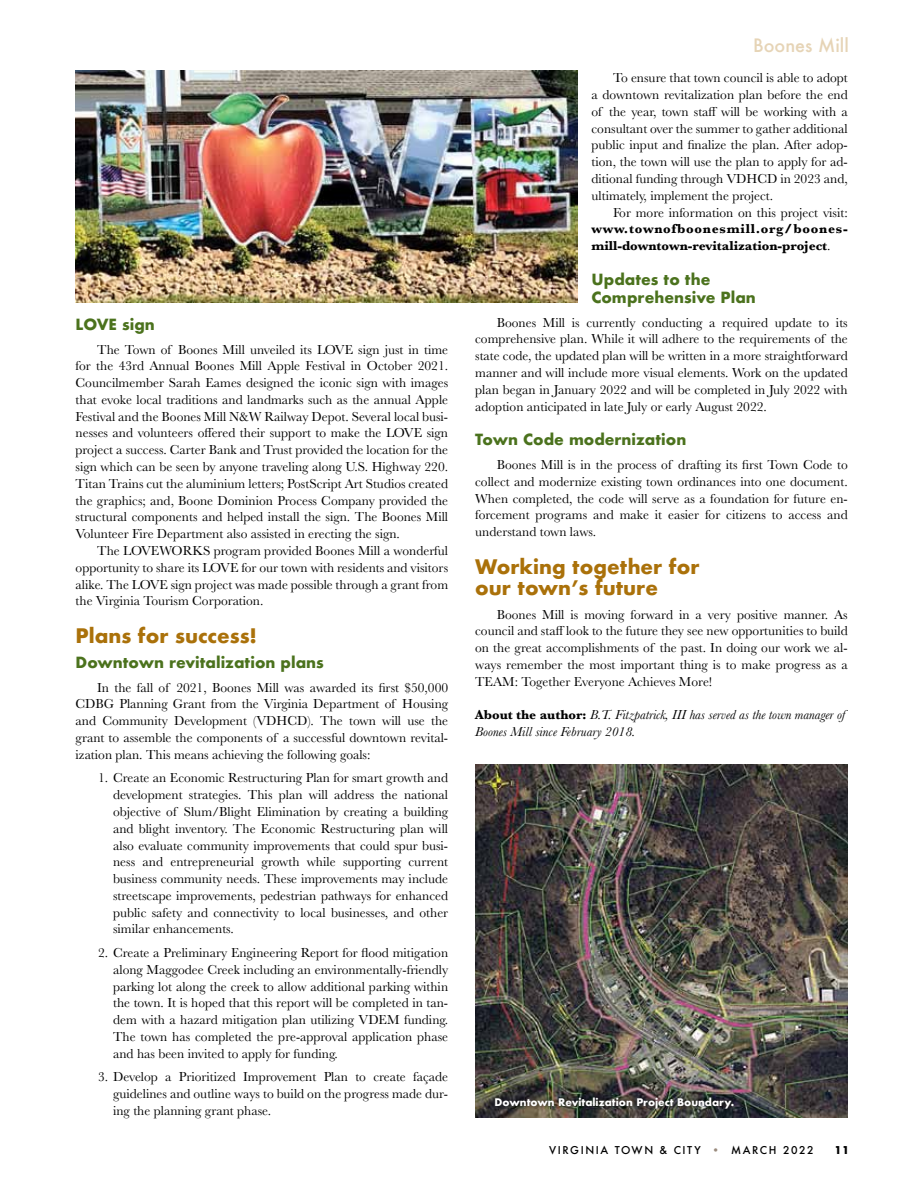
<style>
.page{position:relative;width:918px;height:1188px;background:#fff}
.page>*{position:absolute;margin:0;border:0;box-sizing:border-box;transform-origin:0 0}
.t1{font:700 19.5px/21px "Futura";color:#aa710a}
.t2{font:500 18px "Futura";color:#e6d4b6}
.t3{font:700 15px/18px "Futura";color:#4b721d}
.t4{font:13.5px/16.8px "Baskerville";color:#000;text-align:justify}
.t5{font:italic 13.5px/16.8px "Baskerville";color:#000}
.t6{font:700 13.5px/16.8px "Baskerville";color:#000}
.t7{font:500 10.5px "Futura";letter-spacing:.15em;color:#000}
.t8{font:700 10.5px "Futura";color:#000}
.t9{font:700 10.2px "Futura";color:#fff}
.s1{font-weight:400}
.s2{font-weight:700;font-style:normal}
.s3{color:#9a8b7d}
</style>
<div class="page">
<img style="left:75px;top:70px;width:503px;height:233px">
<img style="left:475px;top:765px;width:373px;height:353px">
<div style="left:490px;top:1092px;width:248px;height:21px;background:#000;opacity:.75"></div>
<p class="t3" style="left:76px;top:315px;width:81px">LOVE sign</p>
<p class="t4" style="left:76px;top:341px;width:374px;text-indent:22px">The Town of Boones Mill unveiled its LOVE sign just in time for the 43rd Annual Boones Mill Apple Festival in October 2021.<br>Councilmember Sarah Eames designed the iconic sign with images that evoke local traditions and landmarks such as the annual Apple Festival and the Boones Mill N&amp;W Railway Depot. Several local busi&shy;nesses and volunteers offered their support to make the LOVE sign project a success. Carter Bank and Trust provided the location for the sign which can be seen by anyone traveling along U.S. Highway 220.<br>Titan Trains cut the aluminium letters; PostScript Art Studios created the graphics; and, Boone Dominion Process Company provided the structural components and helped install the sign. The Boones Mill Volunteer Fire Department also assisted in erecting the sign.</p>
<p class="t4" style="left:76px;top:542px;width:374px;text-indent:22px">The LOVEWORKS program provided Boones Mill a wonderful opportunity to share its LOVE for our town with residents and visitors alike. The LOVE sign project was made possible through a grant from the Virginia Tourism Corporation.</p>
<h1 class="t1" style="left:76px;top:625px;width:183px">Plans for success!</h1>
<p class="t3" style="left:76px;top:653px;width:250px">Downtown revitalization plans</p>
<p class="t4" style="left:76px;top:679px;width:374px;text-indent:22px">In the fall of 2021, Boones Mill was awarded its first $50,000<br>CDBG Planning Grant from the Virginia Department of Housing and Community Development (VDHCD). The town will use the grant to assemble the components of a successful downtown revital&shy;ization plan. This means achieving the following goals:</p>
<p class="t4" style="left:113px;top:770px;width:337px;text-indent:-15px">1. Create an Economic Restructuring Plan for smart growth and development strategies. This plan will address the national objective of Slum/Blight Elimination by creating a building and blight inventory. The Economic Restructuring plan will also evaluate community improvements that could spur busi&shy;ness and entrepreneurial growth while supporting current business community needs. These improvements may include streetscape improvements, pedestrian pathways for enhanced public safety and connectivity to local businesses, and other similar enhancements.</p>
<p class="t4" style="left:113px;top:944px;width:337px;text-indent:-15px">2. Create a Preliminary Engineering Report for flood mitigation along Maggodee Creek including an environmentally-friendly parking lot along the creek to allow additional parking within the town. It is hoped that this report will be completed in tan&shy;dem with a hazard mitigation plan utilizing VDEM funding.<br>The town has completed the pre-approval application phase and has been invited to apply for funding.</p>
<p class="t4" style="left:113px;top:1069px;width:337px;text-indent:-15px">3. Develop a Prioritized Improvement Plan to create façade guidelines and outline ways to build on the progress made dur&shy;ing the planning grant phase.</p>
<h2 class="t2" style="left:753px;top:33px;width:97px">Boones Mill</h2>
<p class="t4" style="left:591px;top:70px;width:258px;text-indent:22px">To ensure that town council is able to adopt a downtown revitalization plan before the end of the year, town staff will be working with a consultant over the summer to gather additional public input and finalize the plan. After adop&shy;tion, the town will use the plan to apply for ad&shy;ditional funding through VDHCD in 2023 and, ultimately, implement the project.</p>
<p class="t4" style="left:613px;top:204px;width:236px">For more information on this project visit:</p>
<p class="t6" style="left:591px;top:221px;width:258px">www.townofboonesmill.org/boones&shy;mill-downtown-revitalization-project<span class="s1">.</span></p>
<p class="t3" style="left:591px;top:270px;width:166px">Updates to the<br>Comprehensive Plan</p>
<p class="t4" style="left:475px;top:314px;width:374px;text-indent:22px">Boones Mill is currently conducting a required update to its comprehensive plan. While it will adhere to the requirements of the state code, the updated plan will be written in a more straightforward manner and will include more visual elements. Work on the updated plan began in January 2022 and will be completed in July 2022 with adoption anticipated in late July or early August 2022.</p>
<p class="t3" style="left:475px;top:431px;width:213px">Town Code modernization</p>
<p class="t4" style="left:475px;top:456px;width:374px;text-indent:22px">Boones Mill is in the process of drafting its first Town Code to collect and modernize existing town ordinances into one document.<br>When completed, the code will serve as a foundation for future en&shy;forcement programs and make it easier for citizens to access and understand town laws.</p>
<h1 class="t1" style="left:475px;top:556px;width:226px">Working together for our town’s future</h1>
<p class="t4" style="left:475px;top:606px;width:374px;text-indent:22px">Boones Mill is moving forward in a very positive manner. As council and staff look to the future they see new opportunities to build on the great accomplishments of the past. In doing our work we al&shy;ways remember the most important thing is to make progress as a TEAM: Together Everyone Achieves More!</p>
<p class="t5" style="left:475px;top:707px;width:372px"><span class="s2">About the author:</span> B.T. Fitzpatrick, III has served as the town manager of<br>Boones Mill since February 2018.</p>
<p class="t9" style="left:495px;top:1095px;width:241px">Downtown Revitalization Project Boundary.</p>
<p class="t7" style="left:549px;top:1143px;width:266px">VIRGINIA TOWN &amp; CITY <span class="s3">•</span> march 2022</p>
<p class="t8" style="left:835px;top:1143px;width:16px">11</p>
</div>
